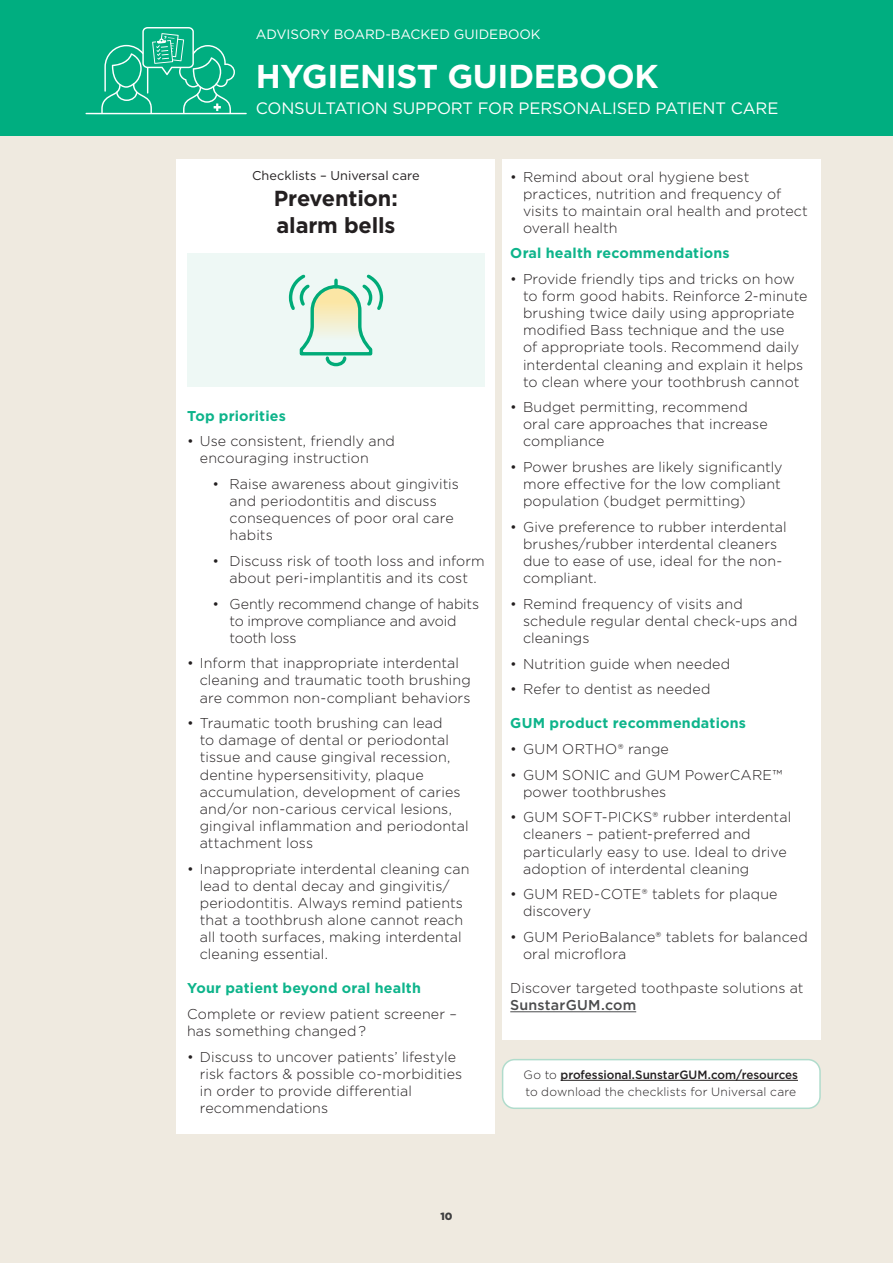
<style>
.page{position:relative;width:893px;height:1263px;background:#fff}
.page>*{position:absolute;margin:0;border:0;box-sizing:border-box;transform-origin:0 0}
.t1{font:700 33px "Gotham";letter-spacing:-.01em;color:#fff}
.t2{font:700 21.75px/26.1px "Gotham";letter-spacing:-.01em;color:#231f20}
.t3{font:16.5px "Gotham";letter-spacing:-.01em;color:#fff}
.Bullet_point{font:300 14.25px/17.1px "Gotham";letter-spacing:.005em;color:#231f20}
.Bullet_point_2{font:300 14.25px/17.1px "Gotham";color:#231f20}
.Bullet_point-2{font:700 14.25px "Gotham";letter-spacing:.015em;color:#0eb48b}
.t4{font:13.5px "Gotham";color:#fff}
.t5{font:12.75px "Gotham";letter-spacing:.005em;color:#231f20}
.t6{font:300 12px/16.5px "Gotham";letter-spacing:.015em;color:#231f20}
.t7{font:900 10.5px "Gotham";color:#3e3e3f}
.s1{font-weight:500;color:#4b4c4d}
.s2{font-weight:500}
</style>
<div class="page">
<div style="left:0;top:0;width:893px;height:136px;background:#00ae80"></div>
<div style="left:0;top:136px;width:893px;height:1127px;background:#efeae0"></div>
<div style="left:176px;top:159px;width:318px;height:975px;background:#fff"></div>
<div style="left:502px;top:159px;width:319px;height:881px;background:#fff"></div>
<svg style="left:85px;top:27px;width:162px;height:87px"></svg>
<hr style="left:510px;top:1011px;width:126px;height:1px;background:#4b4c4d">
<div style="left:187px;top:254px;width:298px;height:133px;background:#eef8f5"></div>
<svg style="left:288px;top:274px;width:96px;height:93px"></svg>
<div style="left:503px;top:1059px;width:317px;height:49px;background:#fff;border-radius:12px"></div>
<div style="left:502px;top:1059px;width:319px;height:50px;border:2px solid #b0dccc;border-radius:12px"></div>
<hr style="left:561px;top:1080px;width:237px;height:1px;background:#231f20">
<p class="t4" style="left:256px;top:25px;width:286px">ADVISORY BOARD-BACKED GUIDEBOOK</p>
<h1 class="t1" style="left:256px;top:54px;width:404px">HYGIENIST GUIDEBOOK</h1>
<p class="t3" style="left:256px;top:97px;width:524px">CONSULTATION SUPPORT FOR PERSONALISED PATIENT CARE</p>
<p class="t5" style="left:252px;top:168px;width:169px">Checklists – Universal care</p>
<p class="t2" style="left:274px;top:185px;width:125px">Prevention: alarm bells</p>
<p class="Bullet_point-2" style="left:187px;top:406px;width:100px">Top priorities</p>
<p class="Bullet_point" style="left:200px;top:432px;width:197px;text-indent:-13px">• Use consistent, friendly and encouraging instruction</p>
<p class="Bullet_point_2" style="left:230px;top:475px;width:231px;text-indent:-17px">• Raise awareness about gingivitis and periodontitis and discuss consequences of poor oral care habits</p>
<p class="Bullet_point_2" style="left:213px;top:552px;width:274px;text-align:center">• Discuss risk of tooth loss and inform about peri-implantitis and its cost</p>
<p class="Bullet_point_2" style="left:230px;top:595px;width:251px;text-indent:-17px">• Gently recommend change of habits to improve compliance and avoid tooth loss</p>
<p class="Bullet_point" style="left:200px;top:654px;width:272px;text-indent:-13px">• Inform that inappropriate interdental cleaning and traumatic tooth brushing are common non-compliant behaviors</p>
<p class="Bullet_point" style="left:200px;top:714px;width:270px;text-indent:-13px">• Traumatic tooth brushing can lead<br>to damage of dental or periodontal tissue and cause gingival recession, dentine hypersensitivity, plaque accumulation, development of caries and/or non-carious cervical lesions, gingival inflammation and periodontal attachment loss</p>
<p class="Bullet_point" style="left:200px;top:859px;width:271px;text-indent:-13px">• Inappropriate interdental cleaning can lead to dental decay and gingivitis/ periodontitis. Always remind patients that a toothbrush alone cannot reach all tooth surfaces, making interdental cleaning essential.</p>
<p class="Bullet_point-2" style="left:187px;top:979px;width:235px">Your patient beyond oral health</p>
<p class="Bullet_point" style="left:187px;top:1005px;width:271px">Complete or review patient screener – has something changed ?</p>
<p class="Bullet_point" style="left:200px;top:1047px;width:264px;text-indent:-13px">• Discuss to uncover patients’ lifestyle risk factors &amp; possible co-morbidities in order to provide differential recommendations</p>
<p class="Bullet_point" style="left:523px;top:168px;width:286px;text-indent:-13px">• Remind about oral hygiene best practices, nutrition and frequency of visits to maintain oral health and protect overall health</p>
<p class="Bullet_point-2" style="left:510px;top:244px;width:221px">Oral health recommendations</p>
<p class="Bullet_point" style="left:523px;top:270px;width:286px;text-indent:-13px">• Provide friendly tips and tricks on how to form good habits. Reinforce 2-minute brushing twice daily using appropriate modified Bass technique and the use<br>of appropriate tools. Recommend daily interdental cleaning and explain it helps to clean where your toothbrush cannot</p>
<p class="Bullet_point" style="left:523px;top:398px;width:246px;text-indent:-13px">• Budget permitting, recommend oral care approaches that increase compliance</p>
<p class="Bullet_point" style="left:523px;top:458px;width:261px;text-indent:-13px">• Power brushes are likely significantly more effective for the low compliant population (budget permitting)</p>
<p class="Bullet_point" style="left:523px;top:518px;width:265px;text-indent:-13px">• Give preference to rubber interdental brushes/rubber interdental cleaners due to ease of use, ideal for the non&shy;compliant.</p>
<p class="Bullet_point" style="left:523px;top:595px;width:276px;text-indent:-13px">• Remind frequency of visits and schedule regular dental check-ups and cleanings</p>
<p class="Bullet_point" style="left:510px;top:655px;width:221px">• Nutrition guide when needed</p>
<p class="Bullet_point" style="left:510px;top:680px;width:202px">• Refer to dentist as needed</p>
<p class="Bullet_point-2" style="left:510px;top:714px;width:237px">GUM product recommendations</p>
<p class="Bullet_point" style="left:510px;top:740px;width:160px">• GUM ORTHO® range</p>
<p class="Bullet_point" style="left:523px;top:766px;width:261px;text-indent:-13px">• GUM SONIC and GUM PowerCARE™ power toothbrushes</p>
<p class="Bullet_point" style="left:523px;top:808px;width:270px;text-indent:-13px">• GUM SOFT-PICKS® rubber interdental cleaners – patient-preferred and particularly easy to use. Ideal to drive adoption of interdental cleaning</p>
<p class="Bullet_point" style="left:523px;top:885px;width:256px;text-indent:-13px">• GUM RED-COTE® tablets for plaque discovery</p>
<p class="Bullet_point" style="left:523px;top:928px;width:286px;text-indent:-13px">• GUM PerioBalance® tablets for balanced oral microflora</p>
<p class="Bullet_point" style="left:510px;top:979px;width:295px">Discover targeted toothpaste solutions at<br><span class="s1">SunstarGUM.com</span></p>
<p class="t6" style="left:524px;top:1066px;width:276px">Go to <span class="s2">professional.SunstarGUM.com/resources </span>to download the checklists for Universal care</p>
<p class="t7" style="left:440px;top:1209px;width:14px">10</p>
</div>
